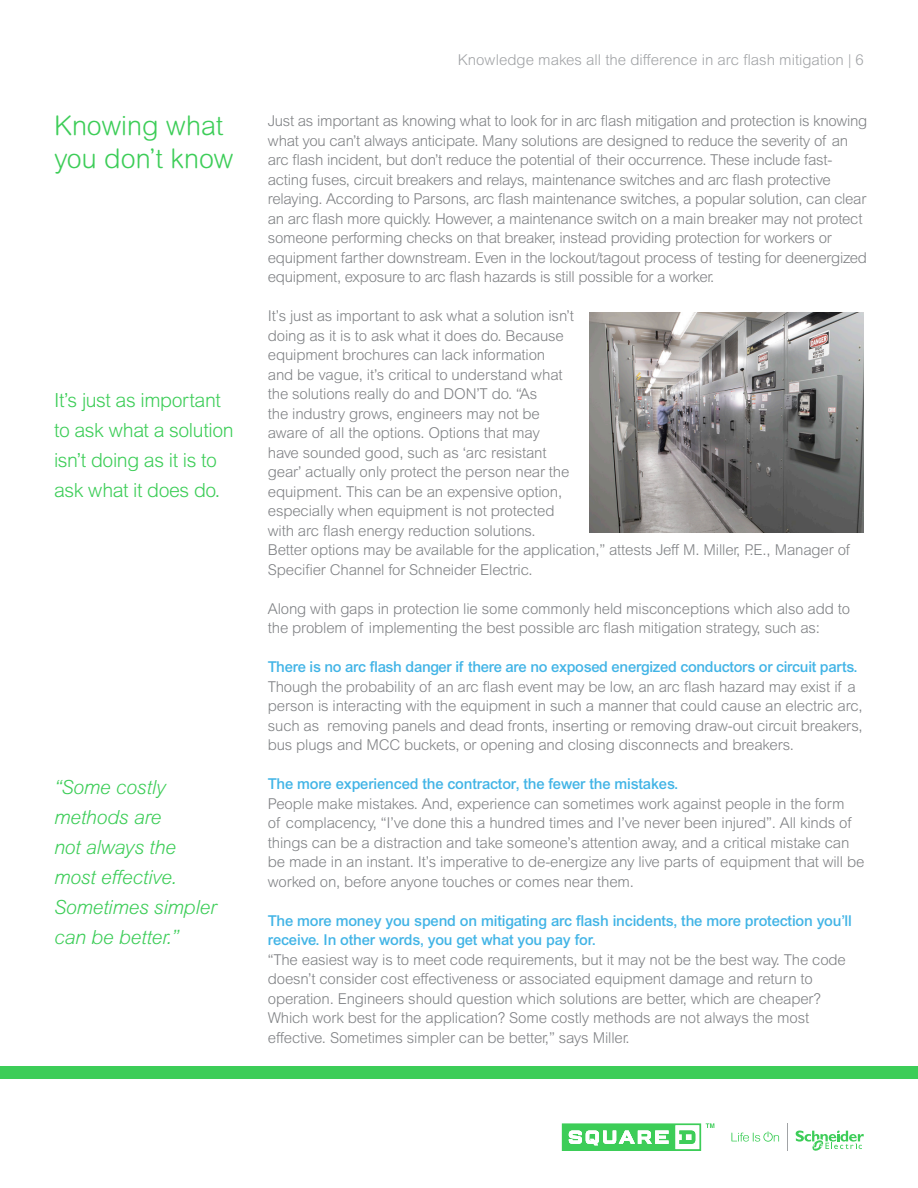
<style>
.page{position:relative;width:918px;height:1188px;background:#fff}
.page>*{position:absolute;margin:0;border:0;box-sizing:border-box;transform-origin:0 0}
.t1{font:300 27px/32.4px "Arial Rounded MT Pro";color:#3dcd58}
.t2{font:italic 300 19.5px/30px "Arial MT Pro";letter-spacing:-.01em;color:#3dcd58}
.t3{font:300 19.5px/30px "Arial MT Pro";letter-spacing:-.02em;color:#3dcd58}
.t4{font:300 15px/19.5px "Arial MT Pro";letter-spacing:-.01em;color:#808285}
.t5{font:500 15px/19.5px "Arial MT Pro";letter-spacing:-.01em;color:#42b4e6}
.t6{font:300 15px "Arial MT Pro";color:#a1a3a6}
</style>
<div class="page">
<div style="left:0;top:1066px;width:918px;height:13px;background:#3dcd58"></div>
<svg style="left:731px;top:1132px;width:48px;height:10px"></svg>
<svg style="left:796px;top:1130px;width:68px;height:21px"></svg>
<svg style="left:787px;top:1124px;width:1px;height:27px"></svg>
<svg style="left:562px;top:1123px;width:152px;height:28px"></svg>
<img style="left:590px;top:312px;width:274px;height:220px">
<p class="t1" style="left:54px;top:111px;width:181px">Knowing what you don’t know</p>
<p class="t3" style="left:54px;top:385px;width:181px">It’s just as important to ask what a solution isn’t doing as it is to ask what it does do.</p>
<p class="t2" style="left:54px;top:773px;width:164px">“Some costly methods are<br>not always the most effective.<br>Sometimes simpler can be better.”</p>
<p class="t6" style="left:458px;top:50px;width:408px">Knowledge makes all the difference in arc flash mitigation | 6</p>
<p class="t4" style="left:268px;top:112px;width:601px">Just as important as knowing what to look for in arc flash mitigation and protection is knowing what you can’t always anticipate. Many solutions are designed to reduce the severity of an arc flash incident, but don’t reduce the potential of their occurrence. These include fast&shy;acting fuses, circuit breakers and relays, maintenance switches and arc flash protective relaying. According to Parsons, arc flash maintenance switches, a popular solution, can clear an arc flash more quickly. However, a maintenance switch on a main breaker may not protect someone performing checks on that breaker, instead providing protection for workers or equipment farther downstream. Even in the lockout/tagout process of testing for deenergized equipment, exposure to arc flash hazards is still possible for a worker.</p>
<p class="t4" style="left:268px;top:307px;width:584px">It’s just as important to ask what a solution isn’t<br>doing as it is to ask what it does do. Because<br>equipment brochures can lack information<br>and be vague, it’s critical to understand what<br>the solutions really do and DON’T do. “As<br>the industry grows, engineers may not be<br>aware of all the options. Options that may<br>have sounded good, such as ‘arc resistant<br>gear’ actually only protect the person near the<br>equipment. This can be an expensive option,<br>especially when equipment is not protected<br>with arc flash energy reduction solutions.<br>Better options may be available for the application,” attests Jeff M. Miller, P.E., Manager of Specifier Channel for Schneider Electric.</p>
<p class="t4" style="left:268px;top:599px;width:584px">Along with gaps in protection lie some commonly held misconceptions which also add to the problem of implementing the best possible arc flash mitigation strategy, such as:</p>
<p class="t5" style="left:268px;top:658px;width:591px">There is no arc flash danger if there are no exposed energized conductors or circuit parts.</p>
<p class="t4" style="left:268px;top:677px;width:596px">Though the probability of an arc flash event may be low, an arc flash hazard may exist if a person is interacting with the equipment in such a manner that could cause an electric arc, such as removing panels and dead fronts, inserting or removing draw-out circuit breakers, bus plugs and MCC buckets, or opening and closing disconnects and breakers.</p>
<p class="t5" style="left:268px;top:775px;width:412px">The more experienced the contractor, the fewer the mistakes.</p>
<p class="t4" style="left:268px;top:794px;width:598px">People make mistakes. And, experience can sometimes work against people in the form<br>of complacency, “I’ve done this a hundred times and I’ve never been injured”. All kinds of things can be a distraction and take someone’s attention away, and a critical mistake can be made in an instant. It’s imperative to de-energize any live parts of equipment that will be worked on, before anyone touches or comes near them.</p>
<p class="t5" style="left:268px;top:911px;width:585px">The more money you spend on mitigating arc flash incidents, the more protection you’ll receive. In other words, you get what you pay for.</p>
<p class="t4" style="left:268px;top:950px;width:580px">“The easiest way is to meet code requirements, but it may not be the best way. The code doesn’t consider cost effectiveness or associated equipment damage and return to operation. Engineers should question which solutions are better, which are cheaper?<br>Which work best for the application? Some costly methods are not always the most effective. Sometimes simpler can be better,” says Miller.</p>
</div>
